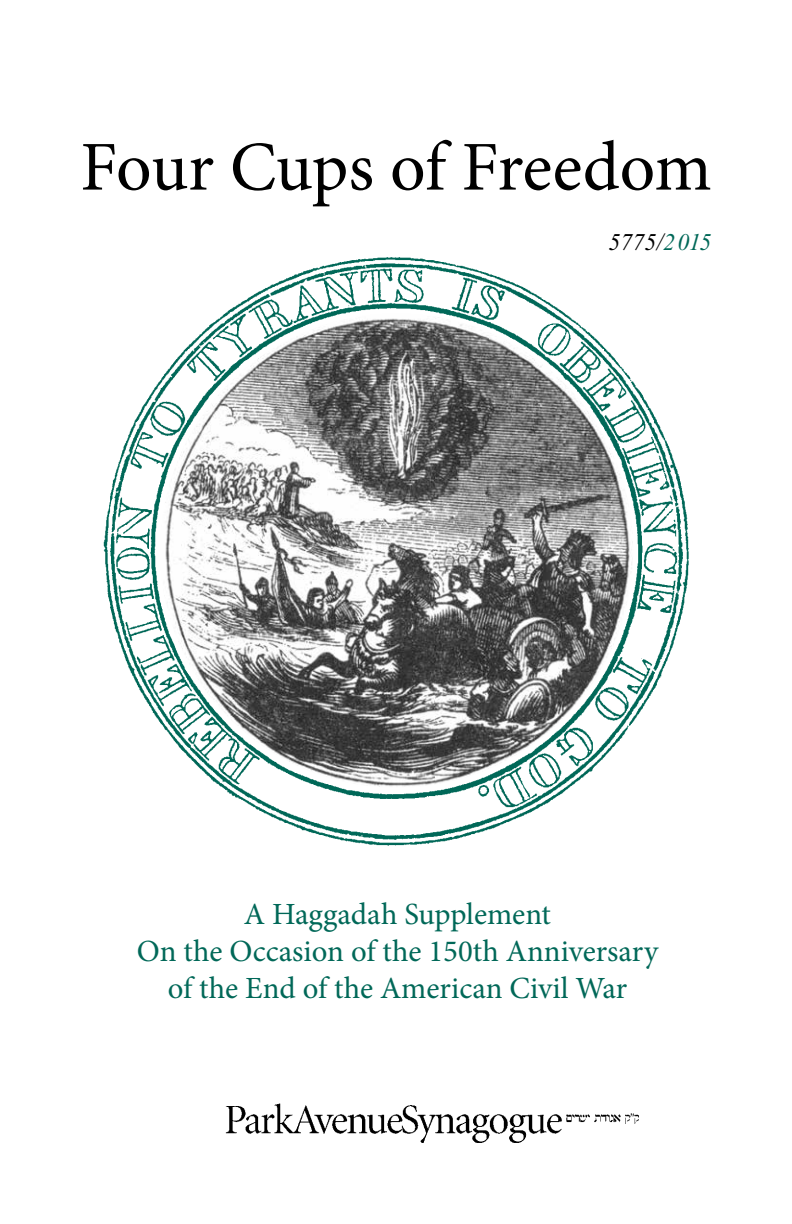
<style>
.page{position:relative;width:792px;height:1224px;background:#fff}
.page>*{position:absolute;margin:0;border:0;box-sizing:border-box;transform-origin:0 0}
.t1{font:70px "Minion Pro";letter-spacing:-.01em;color:#000}
.t2{font:30.8px/37px "Minion Pro";color:#006858;text-align:center}
.t3{font:italic 24px "Times New Roman";color:#000}
.s1{color:#006858}
</style>
<div class="page">
<img style="left:103px;top:257px;width:586px;height:589px">
<img style="left:160px;top:314px;width:473px;height:474px;border-radius:237px">
<img style="left:226px;top:1103px;width:413px;height:40px">
<h1 class="t1" style="left:80px;top:120px;width:633px">Four Cups of Freedom</h1>
<p class="t3" style="left:608px;top:229px;width:105px">5775/<span class="s1">2015</span></p>
<p class="t2" style="left:137px;top:896px;width:523px">A Haggadah Supplement<br>On the Occasion of the 150th Anniversary of the End of the American Civil War</p>
</div>
